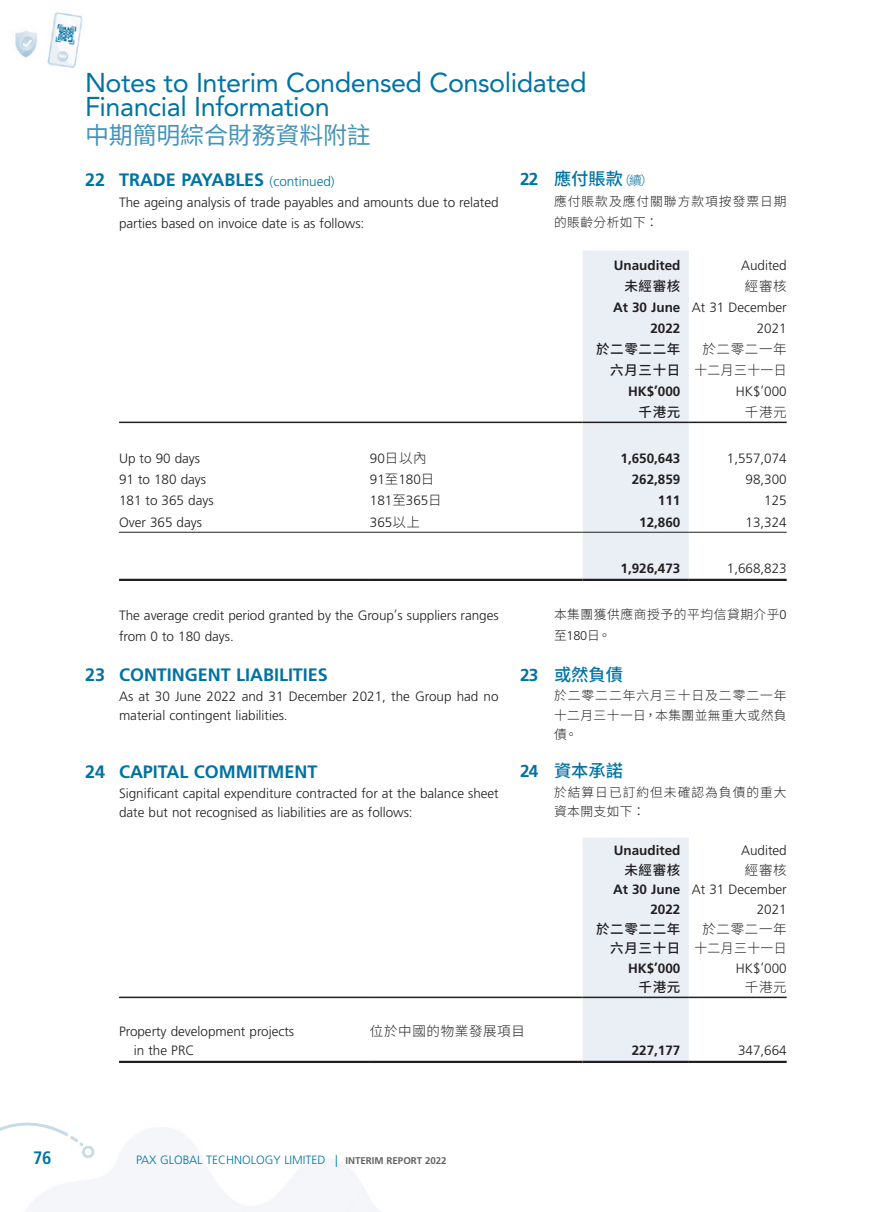
<style>
.page{position:relative;width:893px;height:1212px;background:#fff}
.page>*{position:absolute;margin:0;border:0;box-sizing:border-box;transform-origin:0 0}
.t1{font:27px/24px "Avenir LT Std";letter-spacing:-.015em;color:#0073a3}
.t2{font:24px "Source Han Sans TC";letter-spacing:-.01em;color:#4394ba}
.Heading_1{font:700 18px "Frutiger LT Std";color:#0073a3}
.t3{font:700 condensed 18px "Frutiger LT Std";color:#0073a3}
.C_Heading_1{font:500 17.25px "Source Han Sans TC";color:#0073a3}
.Body_Text{font:300 13.5px/19.5px "Frutiger LT Std";color:#231f20}
.Body_Text-2{font:700 13.5px "Frutiger LT Std";color:#231f20}
.Body_Text-3{font:300 13.5px "Source Han Sans TC";letter-spacing:.05em;color:#231f20}
.Body_Text-4{font:500 13.5px "Source Han Sans TC";letter-spacing:.05em;color:#231f20}
.Body_Text-5{font:300 13.5px "Source Han Sans TC";letter-spacing:.05em;color:#231f20;scale:.95 1}
.C_Body_Text{font:300 12.75px/19.5px "Source Han Sans TC";letter-spacing:.08em;color:#231f20}
.C_Body_Text-2{font:300 12.75px/21px "Source Han Sans TC";letter-spacing:.045em;color:#231f20}
.t4{font:300 12px "Frutiger LT Std";color:#0073a3}
.s1{font-family:"Frutiger LT Std";font-weight:700}
.s2{font-weight:300;font-size:12.75px}
.s3{font-weight:300;font-size:13.5px}
.s4{font-family:"Frutiger LT Std"}
.s5{font-family:"Source Han Sans TC"}
.s6{font-weight:700;font-size:9.75px;color:#636366}
</style>
<div class="page">
<img style="left:15px;top:12px;width:772px;height:1200px">
<svg style="left:0;top:1119px;width:95px;height:53px"></svg>
<div style="left:583px;top:251px;width:106px;height:328px;background:#eaeff6"></div>
<hr style="left:119px;top:422px;width:251px;height:1px;background:#231f20">
<hr style="left:370px;top:422px;width:213px;height:1px;background:#231f20">
<hr style="left:583px;top:422px;width:106px;height:1px;background:#231f20">
<hr style="left:689px;top:422px;width:98px;height:1px;background:#231f20">
<hr style="left:119px;top:532px;width:251px;height:1px;background:#231f20">
<hr style="left:370px;top:532px;width:213px;height:1px;background:#231f20">
<hr style="left:583px;top:532px;width:106px;height:1px;background:#231f20">
<hr style="left:689px;top:532px;width:98px;height:1px;background:#231f20">
<hr style="left:119px;top:579px;width:251px;height:2px;background:#231f20">
<hr style="left:370px;top:579px;width:213px;height:2px;background:#231f20">
<hr style="left:583px;top:579px;width:106px;height:2px;background:#231f20">
<hr style="left:689px;top:579px;width:98px;height:2px;background:#231f20">
<div style="left:583px;top:837px;width:106px;height:224px;background:#eaeff6"></div>
<hr style="left:119px;top:996px;width:251px;height:2px;background:#231f20">
<hr style="left:370px;top:996px;width:213px;height:2px;background:#231f20">
<hr style="left:583px;top:996px;width:106px;height:2px;background:#231f20">
<hr style="left:689px;top:996px;width:98px;height:2px;background:#231f20">
<hr style="left:119px;top:1061px;width:251px;height:2px;background:#231f20">
<hr style="left:370px;top:1061px;width:213px;height:2px;background:#231f20">
<hr style="left:583px;top:1061px;width:106px;height:2px;background:#231f20">
<hr style="left:689px;top:1061px;width:98px;height:2px;background:#231f20">
<h1 class="t1" style="left:85px;top:71px;width:503px">Notes to Interim Condensed Consolidated<br>Financial Information</h1>
<h2 class="t2" style="left:85px;top:122px;width:287px">中期簡明綜合財務資料附註</h2>
<p class="C_Heading_1" style="left:520px;top:169px;width:135px"><span class="s1">22</span> 應付賬款<span class="s2">（續）</span></p>
<p class="C_Body_Text" style="left:554px;top:191px;width:234px;line-height:21px">應付賬款及應付關聯方款項按發票日期的賬齡分析如下：</p>
<p class="Heading_1" style="left:85px;top:169px;width:251px">22 TRADE PAYABLES <span class="s3">(continued)</span></p>
<p class="Body_Text" style="left:119px;top:192px;width:381px;line-height:21px">The ageing analysis of trade payables and amounts due to related parties based on invoice date is as follows:</p>
<p class="Body_Text-2" style="left:614px;top:257px;width:68px">Unaudited</p>
<p class="Body_Text" style="left:741px;top:256px;width:47px">Audited</p>
<p class="Body_Text-4" style="left:624px;top:278px;width:57px">未經審核</p>
<p class="Body_Text-3" style="left:745px;top:278px;width:43px">經審核</p>
<p class="Body_Text-2" style="left:613px;top:299px;width:69px">At 30 June</p>
<p class="Body_Text" style="left:692px;top:298px;width:96px">At 31 December</p>
<p class="Body_Text-2" style="left:650px;top:320px;width:31px">2022</p>
<p class="Body_Text" style="left:757px;top:319px;width:31px">2021</p>
<p class="Body_Text-4" style="left:596px;top:341px;width:86px">於二零二二年</p>
<p class="Body_Text-3" style="left:702px;top:341px;width:86px">於二零二一年</p>
<p class="Body_Text-4" style="left:610px;top:362px;width:72px">六月三十日</p>
<p class="Body_Text-5" style="left:694px;top:362px;width:99px">十二月三十一日</p>
<p class="Body_Text-2" style="left:628px;top:383px;width:54px">HK$’000</p>
<p class="Body_Text" style="left:736px;top:382px;width:52px">HK$’000</p>
<p class="Body_Text-4" style="left:639px;top:404px;width:43px">千港元</p>
<p class="Body_Text-3" style="left:745px;top:404px;width:43px">千港元</p>
<p class="Body_Text" style="left:119px;top:449px;width:83px">Up to 90 days</p>
<p class="Body_Text-3" style="left:370px;top:451px;width:58px"><span class="s4">90</span>日以內</p>
<p class="Body_Text-2" style="left:621px;top:451px;width:61px">1,650,643</p>
<p class="Body_Text" style="left:727px;top:449px;width:61px">1,557,074</p>
<p class="Body_Text" style="left:119px;top:470px;width:89px">91 to 180 days</p>
<p class="Body_Text" style="left:370px;top:470px;width:66px">91<span class="s5">至</span>180<span class="s5">日</span></p>
<p class="Body_Text-2" style="left:632px;top:472px;width:50px">262,859</p>
<p class="Body_Text" style="left:745px;top:470px;width:43px">98,300</p>
<p class="Body_Text" style="left:119px;top:491px;width:96px">181 to 365 days</p>
<p class="Body_Text" style="left:370px;top:491px;width:73px">181<span class="s5">至</span>365<span class="s5">日</span></p>
<p class="Body_Text-2" style="left:658px;top:493px;width:24px">111</p>
<p class="Body_Text" style="left:764px;top:491px;width:24px">125</p>
<p class="Body_Text" style="left:119px;top:512px;width:84px">Over 365 days</p>
<p class="Body_Text" style="left:370px;top:512px;width:52px">365<span class="s5">以上</span></p>
<p class="Body_Text-2" style="left:639px;top:514px;width:43px">12,860</p>
<p class="Body_Text" style="left:745px;top:512px;width:43px">13,324</p>
<p class="Body_Text-2" style="left:621px;top:560px;width:61px">1,926,473</p>
<p class="Body_Text" style="left:727px;top:559px;width:61px">1,668,823</p>
<p class="Body_Text" style="left:119px;top:605px;width:381px;line-height:21px">The average credit period granted by the Group’s suppliers ranges from 0 to 180 days.</p>
<p class="Heading_1" style="left:85px;top:664px;width:244px">23 CONTINGENT LIABILITIES</p>
<p class="Body_Text" style="left:119px;top:686px;width:381px">As at 30 June 2022 and 31 December 2021, the Group had no material contingent liabilities.</p>
<p class="C_Body_Text-2" style="left:554px;top:604px;width:234px">本集團獲供應商授予的平均信貸期介乎<span class="s4">0</span>至<span class="s4">180</span>日。</p>
<p class="C_Heading_1" style="left:520px;top:664px;width:104px"><span class="s1">23</span> 或然負債</p>
<p class="C_Body_Text" style="left:554px;top:686px;width:234px;text-align:justify">於二零二二年六月三十日及二零二一年十二月三十一日，本集團並無重大或然負債。</p>
<p class="C_Heading_1" style="left:520px;top:761px;width:104px"><span class="s1">24</span> 資本承諾</p>
<p class="C_Body_Text" style="left:554px;top:783px;width:234px">於結算日已訂約但未確認為負債的重大資本開支如下：</p>
<p class="Heading_1" style="left:85px;top:761px;width:234px">24 CAPITAL COMMITMENT</p>
<p class="Body_Text" style="left:119px;top:783px;width:381px">Significant capital expenditure contracted for at the balance sheet date but not recognised as liabilities are as follows:</p>
<p class="Body_Text" style="left:134px;top:1021px;width:162px;text-indent:-15px">Property development projects in the PRC</p>
<p class="Body_Text-3" style="left:370px;top:1023px;width:156px">位於中國的物業發展項目</p>
<h3 class="t3" style="left:33px;top:1147px;width:20px">76</h3>
<p class="t4" style="left:136px;top:1153px;width:312px">PAX GLOBAL TECHNOLOGY LIMITED | <span class="s6">INTERIM REPORT 2022</span></p>
<p class="Body_Text-2" style="left:614px;top:843px;width:68px">Unaudited</p>
<p class="Body_Text" style="left:741px;top:841px;width:47px">Audited</p>
<p class="Body_Text-4" style="left:624px;top:862px;width:57px">未經審核</p>
<p class="Body_Text-3" style="left:745px;top:862px;width:43px">經審核</p>
<p class="Body_Text-2" style="left:613px;top:882px;width:69px">At 30 June</p>
<p class="Body_Text" style="left:692px;top:880px;width:96px">At 31 December</p>
<p class="Body_Text-2" style="left:650px;top:901px;width:31px">2022</p>
<p class="Body_Text" style="left:757px;top:900px;width:31px">2021</p>
<p class="Body_Text-4" style="left:596px;top:921px;width:86px">於二零二二年</p>
<p class="Body_Text-3" style="left:702px;top:921px;width:86px">於二零二一年</p>
<p class="Body_Text-4" style="left:610px;top:940px;width:72px">六月三十日</p>
<p class="Body_Text-5" style="left:694px;top:940px;width:99px">十二月三十一日</p>
<p class="Body_Text-2" style="left:628px;top:960px;width:54px">HK$’000</p>
<p class="Body_Text" style="left:736px;top:958px;width:52px">HK$’000</p>
<p class="Body_Text-4" style="left:639px;top:979px;width:43px">千港元</p>
<p class="Body_Text-3" style="left:745px;top:979px;width:43px">千港元</p>
<p class="Body_Text-2" style="left:632px;top:1042px;width:50px">227,177</p>
<p class="Body_Text" style="left:738px;top:1041px;width:50px">347,664</p>
</div>
